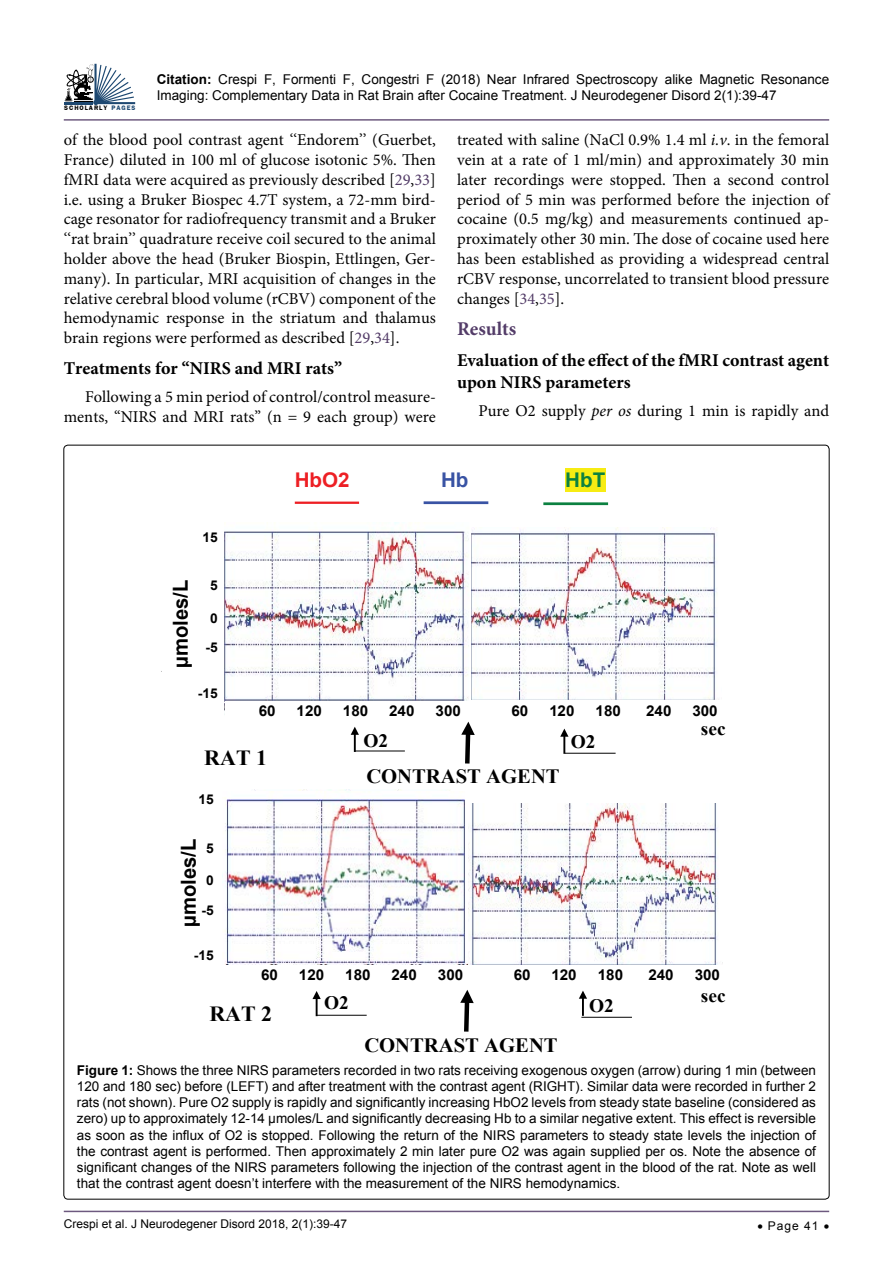
<style>
.page{position:relative;width:893px;height:1263px;background:#fff}
.page>*{position:absolute;margin:0;border:0;box-sizing:border-box;transform-origin:0 0}
.t1{font:700 21.6px "Times New Roman";color:#000}
.t2{font:700 20.7px "Arial";color:#000}
.t3{font:700 20.25px "Times New Roman";color:#000}
.t4{font:700 20.25px "Arial";color:#ed1f24}
.t5{font:700 20.25px "Arial";color:#0c8140}
.t6{font:700 20.25px "Arial";color:#3953a4}
.t7{font:700 19.5px "Minion Pro";color:#533c68}
.t8{font:700 18.9px "Times New Roman";color:#000}
.t9{font:700 18px/22.5px "Minion Pro";color:#000}
.t10{font:16.5px/19.8px "Minion Pro";color:#000;text-align:justify}
.t11{font:700 14.85px "Arial";color:#000}
.t12{font:13.5px/16.2px "Arial";color:#000}
.t13{font:700 13.5px/29.7px "Arial";color:#000;text-align:center}
.t14{font:12px "Arial";color:#000}
.t15{font:10.2px "Freesia UPC Bold";letter-spacing:.09em;color:#000}
.s1{color:#1d4871}
.s2{font-weight:700}
.s3{color:#533c68}
.s4{font-style:italic}
</style>
<div class="page">
<hr style="left:64px;top:1211px;width:765px;height:1px;background:#533c68">
<hr style="left:64px;top:119px;width:765px;height:2px;background:#533c68">
<hr style="left:64px;top:102px;width:29px;height:2px;background:#1d4871">
<svg style="left:65px;top:64px;width:70px;height:41px"></svg>
<div style="left:565px;top:468px;width:40px;height:23px;background:#f7ec13"></div>
<img style="left:471px;top:527px;width:248px;height:173px">
<svg style="left:312px;top:991px;width:9px;height:25px"></svg>
<img style="left:468px;top:803px;width:255px;height:162px">
<hr style="left:355px;top:750px;width:49px;height:1px;background:#000">
<hr style="left:565px;top:753px;width:50px;height:1px;background:#000">
<hr style="left:317px;top:1015px;width:49px;height:1px;background:#000">
<img style="left:224px;top:522px;width:245px;height:193px">
<img style="left:222px;top:797px;width:246px;height:167px">
<hr style="left:296px;top:502px;width:62px;height:2px;background:#ed1f24">
<hr style="left:425px;top:501px;width:62px;height:3px;background:#3953a4">
<div style="left:225px;top:702px;width:509px;height:22px;background:#fff"></div>
<hr style="left:545px;top:502px;width:62px;height:3px;background:#0c8140">
<svg style="left:351px;top:727px;width:8px;height:25px"></svg>
<svg style="left:560px;top:729px;width:8px;height:25px"></svg>
<svg style="left:461px;top:722px;width:14px;height:41px"></svg>
<svg style="left:460px;top:990px;width:172px;height:42px"></svg>
<p class="t15" style="left:64px;top:100px;width:73px">SCHOLARLY <span class="s1">PAGES</span></p>
<p class="t12" style="left:157px;top:71px;width:674px"><span class="s2">Citation:</span> Crespi F, Formenti F, Congestri F (2018) Near Infrared Spectroscopy alike Magnetic Resonance<br>Imaging: Complementary Data in Rat Brain after Cocaine Treatment. J Neurodegener Disord 2(1):39-47</p>
<p class="t10" style="left:64px;top:130px;width:374px">of the blood pool contrast agent ‘‘Endorem’’ (Guerbet, France) diluted in 100 ml of glucose isotonic 5%. Then fMRI data were acquired as previously described [<span class="s3">29</span>,<span class="s3">33</span>] i.e. using a Bruker Biospec 4.7T system, a 72-mm bird&shy;cage resonator for radiofrequency transmit and a Bruker ‘‘rat brain’’ quadrature receive coil secured to the animal holder above the head (Bruker Biospin, Ettlingen, Ger&shy;many). In particular, MRI acquisition of changes in the relative cerebral blood volume (rCBV) component of the hemodynamic response in the striatum and thalamus brain regions were performed as described [<span class="s3">29</span>,<span class="s3">34</span>].</p>
<p class="t9" style="left:64px;top:357px;width:280px">Treatments for “NIRS and MRI rats”</p>
<p class="t10" style="left:64px;top:387px;width:374px;text-align:right">Following a 5 min period of control/control measure&shy;ments, “NIRS and MRI rats” (n = 9 each group) were</p>
<p class="t10" style="left:457px;top:130px;width:374px">treated with saline (NaCl 0.9% 1.4 ml <span class="s4">i.v</span>. in the femoral vein at a rate of 1 ml/min) and approximately 30 min later recordings were stopped. Then a second control period of 5 min was performed before the injection of cocaine (0.5 mg/kg) and measurements continued ap&shy;proximately other 30 min. The dose of cocaine used here has been established as providing a widespread central rCBV response, uncorrelated to transient blood pressure changes [<span class="s3">34</span>,<span class="s3">35</span>].</p>
<p class="t7" style="left:457px;top:315px;width:61px">Results</p>
<p class="t9" style="left:457px;top:348px;width:374px">Evaluation of the effect of the fMRI contrast agent upon NIRS parameters</p>
<p class="t10" style="left:478px;top:401px;width:352px">Pure O2 supply <span class="s4">per os</span> during 1 min is rapidly and</p>
<p class="t13" style="left:203px;top:522px;width:17px">15</p>
<p class="t13" style="left:210px;top:571px;width:9px">5</p>
<p class="t13" style="left:206px;top:603px;width:14px">0 -5</p>
<p class="t13" style="left:198px;top:679px;width:21px">-15</p>
<p class="t13" style="left:207px;top:570px;width:9px">5</p>
<p class="t13" style="left:207px;top:601px;width:9px">0</p>
<p class="t13" style="left:203px;top:632px;width:14px">-5</p>
<p class="t13" style="left:195px;top:678px;width:21px">-15</p>
<p class="t2" style="left:167px;top:668px;width:90px;rotate:-90deg">µmoles/L</p>
<p class="t13" style="left:191px;top:681px;width:17px">15</p>
<p class="t4" style="left:295px;top:466px;width:56px">HbO2</p>
<p class="t6" style="left:441px;top:466px;width:29px">Hb</p>
<p class="t5" style="left:565px;top:466px;width:42px">HbT</p>
<p class="t11" style="left:259px;top:701px;width:18px">60</p>
<p class="t11" style="left:297px;top:701px;width:27px">120</p>
<p class="t11" style="left:343px;top:701px;width:27px">180</p>
<p class="t11" style="left:389px;top:701px;width:27px">240</p>
<p class="t11" style="left:436px;top:701px;width:27px">300</p>
<p class="t11" style="left:511px;top:701px;width:18px">60</p>
<p class="t11" style="left:549px;top:701px;width:27px">120</p>
<p class="t11" style="left:596px;top:701px;width:27px">180</p>
<p class="t11" style="left:646px;top:701px;width:27px">240</p>
<p class="t11" style="left:692px;top:701px;width:27px">300</p>
<p class="t13" style="left:512px;top:704px;width:17px">60</p>
<p class="t13" style="left:554px;top:704px;width:24px">120</p>
<p class="t13" style="left:604px;top:704px;width:24px">180</p>
<p class="t13" style="left:653px;top:704px;width:24px">240</p>
<p class="t13" style="left:695px;top:704px;width:24px">300</p>
<p class="t13" style="left:263px;top:704px;width:17px">60</p>
<p class="t13" style="left:301px;top:704px;width:24px">120</p>
<p class="t13" style="left:351px;top:704px;width:24px">180</p>
<p class="t13" style="left:401px;top:704px;width:63px">240 300</p>
<p class="t8" style="left:363px;top:728px;width:26px">O2</p>
<p class="t8" style="left:571px;top:728px;width:26px">O2</p>
<p class="t8" style="left:701px;top:716px;width:26px">sec</p>
<h1 class="t1" style="left:204px;top:743px;width:64px">RAT 1</h1>
<p class="t13" style="left:198px;top:785px;width:17px">15</p>
<p class="t13" style="left:206px;top:833px;width:9px">5</p>
<p class="t13" style="left:201px;top:866px;width:14px">0 -5</p>
<p class="t13" style="left:194px;top:941px;width:21px">-15</p>
<p class="t2" style="left:175px;top:927px;width:90px;rotate:-90deg">µmoles/L</p>
<p class="t3" style="left:366px;top:763px;width:195px">CONTRAST AGENT</p>
<p class="t11" style="left:261px;top:965px;width:18px">60</p>
<p class="t11" style="left:299px;top:965px;width:27px">120</p>
<p class="t11" style="left:345px;top:965px;width:27px">180</p>
<p class="t11" style="left:391px;top:965px;width:27px">240</p>
<p class="t11" style="left:438px;top:965px;width:27px">300</p>
<p class="t11" style="left:514px;top:965px;width:18px">60</p>
<p class="t11" style="left:552px;top:965px;width:27px">120</p>
<p class="t11" style="left:598px;top:965px;width:27px">180</p>
<p class="t11" style="left:648px;top:965px;width:27px">240</p>
<p class="t11" style="left:695px;top:965px;width:27px">300</p>
<p class="t13" style="left:268px;top:970px;width:17px">60</p>
<p class="t13" style="left:307px;top:970px;width:24px">120</p>
<p class="t13" style="left:356px;top:970px;width:24px">180</p>
<p class="t13" style="left:518px;top:970px;width:17px">60</p>
<p class="t13" style="left:560px;top:970px;width:24px">120</p>
<p class="t13" style="left:610px;top:970px;width:24px">180</p>
<p class="t13" style="left:660px;top:970px;width:25px">240</p>
<p class="t13" style="left:702px;top:970px;width:24px">300</p>
<h1 class="t1" style="left:209px;top:999px;width:64px">RAT 2</h1>
<p class="t8" style="left:324px;top:989px;width:26px">O2</p>
<p class="t8" style="left:589px;top:992px;width:26px">O2</p>
<p class="t3" style="left:364px;top:1031px;width:195px">CONTRAST AGENT</p>
<p class="t8" style="left:701px;top:983px;width:26px">sec</p>
<p class="t12" style="left:77px;top:1062px;width:741px;text-align:justify"><span class="s2">Figure 1:</span> Shows the three NIRS parameters recorded in two rats receiving exogenous oxygen (arrow) during 1 min (between 120 and 180 sec) before (LEFT) and after treatment with the contrast agent (RIGHT). Similar data were recorded in further 2 rats (not shown). Pure O2 supply is rapidly and significantly increasing HbO2 levels from steady state baseline (considered as zero) up to approximately 12-14 μmoles/L and significantly decreasing Hb to a similar negative extent. This effect is reversible as soon as the influx of O2 is stopped. Following the return of the NIRS parameters to steady state levels the injection of the contrast agent is performed. Then approximately 2 min later pure O2 was again supplied per os. Note the absence of significant changes of the NIRS parameters following the injection of the contrast agent in the blood of the rat. Note as well that the contrast agent doesn’t interfere with the measurement of the NIRS hemodynamics.</p>
<p class="t14" style="left:64px;top:1215px;width:285px">Crespi et al. J Neurodegener Disord 2018, 2(1):39-47</p>
<p class="t14" style="left:757px;top:1218px;width:73px">• Page 41 •</p>
</div>
